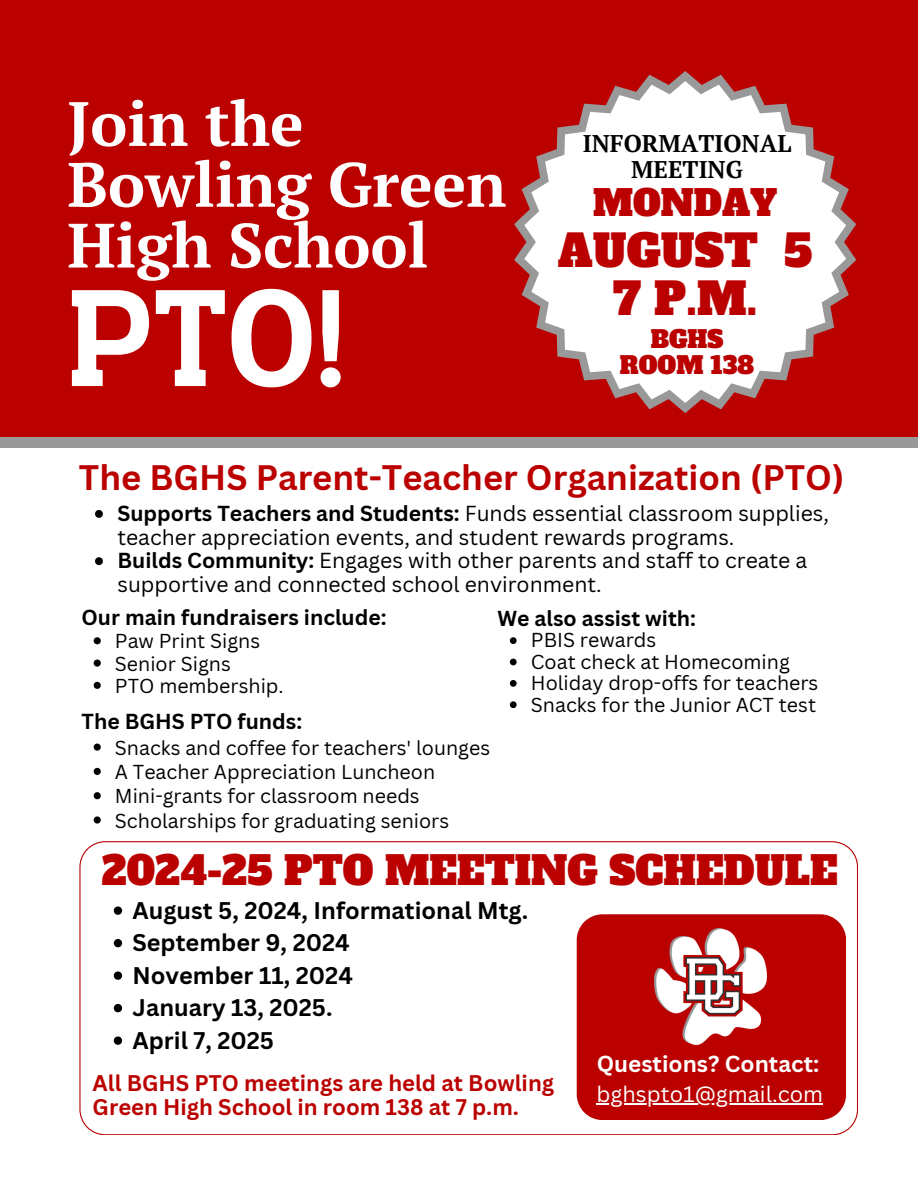
<style>
.page{position:relative;width:918px;height:1188px;background:#b00}
.page>*{position:absolute;margin:0;border:0;box-sizing:border-box;transform-origin:0 0}
.t1{font:136.95px "Flatory Slab 700 Semi Cond";color:#fff}
.t2{font:700 62.55px/60.8px "PT Serif";color:#fff}
.t3{font:43.5px/48px "Alfa Slab One";color:#b00;text-align:center}
.t4{font:38.7px "Alfa Slab One";color:#b00}
.t5{font:35.1px "Alfa Slab One";color:#b00}
.t6{font:700 34.5px "Canva Sans";color:#b00}
.t7{font:700 24px/25.8px "PT Serif";color:#000;text-align:center}
.t8{font:23.7px/26.5px "Alfa Slab One";color:#b00;text-align:center}
.t9{font:700 23.4px "Canva Sans";color:#000}
.t10{font:700 22.5px "Canva Sans";color:#fff}
.t11{font:700 22.05px/24.6px "Canva Sans";color:#b00}
.t12{font:21.75px "Canva Sans";color:#fff}
.t13{font:21.15px/23.7px "Canva Sans";color:#000}
.t14{font:700 21.15px "Canva Sans";color:#000}
.t15{font:19.65px "Canva Sans";color:#000}
.s1{font-weight:700}
</style>
<div class="page">
<div style="left:0;top:448px;width:918px;height:740px;background:#fff"></div>
<svg style="left:79px;top:841px;width:779px;height:294px"></svg>
<div style="left:577px;top:914px;width:269px;height:206px;background:#b00"></div>
<svg style="left:92px;top:1079px;width:40px;height:41px"></svg>
<svg style="left:514px;top:71px;width:342px;height:342px"></svg>
<svg style="left:524px;top:81px;width:322px;height:322px;fill:#fff"></svg>
<img style="left:654px;top:929px;width:113px;height:116px">
<svg style="left:114px;top:907px;width:8px;height:8px"></svg>
<svg style="left:114px;top:939px;width:8px;height:8px"></svg>
<svg style="left:114px;top:971px;width:8px;height:9px"></svg>
<svg style="left:114px;top:1004px;width:8px;height:8px"></svg>
<svg style="left:114px;top:1036px;width:8px;height:9px"></svg>
<hr style="left:597px;top:1104px;width:226px;height:1px;background:#fff">
<svg style="left:95px;top:510px;width:8px;height:8px"></svg>
<svg style="left:95px;top:557px;width:8px;height:8px"></svg>
<svg style="left:94px;top:637px;width:7px;height:7px"></svg>
<svg style="left:94px;top:660px;width:7px;height:7px"></svg>
<svg style="left:94px;top:682px;width:7px;height:7px"></svg>
<svg style="left:94px;top:744px;width:7px;height:7px"></svg>
<svg style="left:94px;top:768px;width:7px;height:7px"></svg>
<svg style="left:94px;top:792px;width:7px;height:7px"></svg>
<svg style="left:94px;top:816px;width:7px;height:8px"></svg>
<svg style="left:510px;top:637px;width:7px;height:7px"></svg>
<svg style="left:510px;top:659px;width:7px;height:6px"></svg>
<svg style="left:510px;top:680px;width:7px;height:7px"></svg>
<svg style="left:510px;top:701px;width:7px;height:7px"></svg>
<h6 class="t2" style="left:67px;top:92px;width:440px">Join the<br>Bowling Green<br>High School</h6>
<h4 class="t1" style="left:68px;top:259px;width:278px">PTO!</h4>
<p class="t7" style="left:583px;top:130px;width:210px">INFORMATIONAL<br>MEETING</p>
<p class="t5" style="left:593px;top:180px;width:186px">MONDAY</p>
<p class="t3" style="left:558px;top:228px;width:256px">AUGUST 5<br>7 P.M.</p>
<p class="t8" style="left:620px;top:326px;width:136px">BGHS<br>ROOM 138</p>
<h1 class="t6" style="left:79px;top:453px;width:767px">The BGHS Parent-Teacher Organization (PTO)</h1>
<p class="t13" style="left:118px;top:501px;width:713px"><span class="s1">Supports Teachers and Students:</span> Funds essential classroom supplies, teacher appreciation events, and student rewards programs.</p>
<p class="t13" style="left:118px;top:548px;width:691px"><span class="s1">Builds Community:</span> Engages with other parents and staff to create a supportive and connected school environment.</p>
<p class="t14" style="left:82px;top:603px;width:307px">Our main fundraisers include:</p>
<p class="t15" style="left:115px;top:627px;width:147px">Paw Print Signs</p>
<p class="t15" style="left:115px;top:650px;width:117px">Senior Signs</p>
<p class="t15" style="left:115px;top:672px;width:170px">PTO membership.</p>
<h4 class="t14" style="left:82px;top:707px;width:222px">The BGHS PTO funds:</h4>
<p class="t15" style="left:115px;top:734px;width:377px">Snacks and coffee for teachers' lounges</p>
<p class="t15" style="left:115px;top:758px;width:322px">A Teacher Appreciation Luncheon</p>
<p class="t15" style="left:115px;top:782px;width:306px">Mini-grants for classroom needs</p>
<p class="t15" style="left:115px;top:807px;width:336px">Scholarships for graduating seniors</p>
<p class="t14" style="left:498px;top:603px;width:200px">We also assist with:</p>
<p class="t15" style="left:531px;top:626px;width:127px">PBIS rewards</p>
<p class="t15" style="left:531px;top:648px;width:260px">Coat check at Homecoming</p>
<p class="t15" style="left:531px;top:669px;width:289px">Holiday drop-offs for teachers</p>
<p class="t15" style="left:531px;top:691px;width:287px">Snacks for the Junior ACT test</p>
<p class="t4" style="left:102px;top:845px;width:738px">2024-25 PTO MEETING SCHEDULE</p>
<h3 class="t9" style="left:133px;top:894px;width:397px">August 5, 2024, Informational Mtg.</h3>
<p class="t9" style="left:133px;top:926px;width:219px">September 9, 2024</p>
<h5 class="t9" style="left:133px;top:959px;width:222px">November 11, 2024</h5>
<p class="t9" style="left:133px;top:991px;width:201px">January 13, 2025.</p>
<p class="t9" style="left:133px;top:1024px;width:143px">April 7, 2025</p>
<p class="t11" style="left:93px;top:1070px;width:463px">All BGHS PTO meetings are held at Bowling<br>Green High School in room 138 at 7 p.m.</p>
<p class="t10" style="left:597px;top:1047px;width:224px">Questions? Contact:</p>
<p class="t12" style="left:597px;top:1079px;width:228px">bghspto1@gmail.com</p>
</div>
